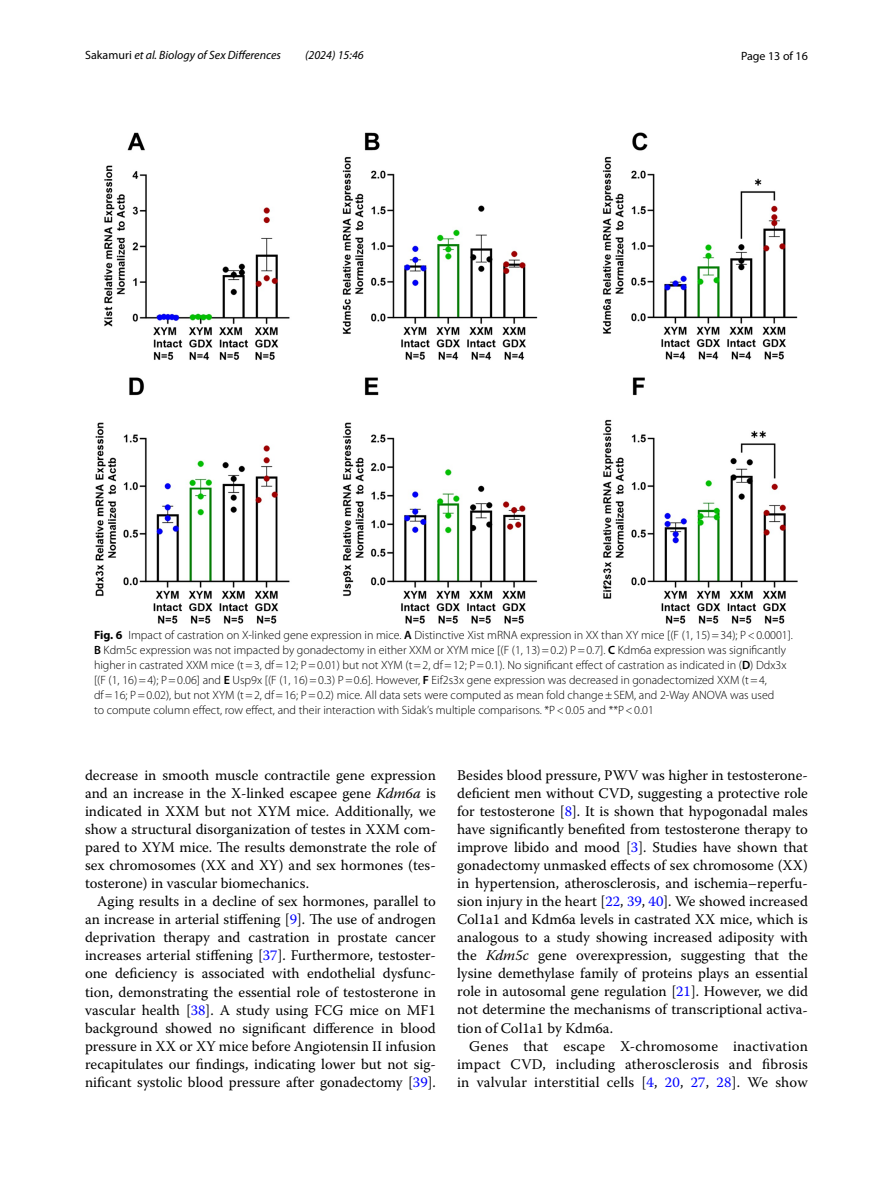
<style>
.page{position:relative;width:893px;height:1187px;background:#fff}
.page>*{position:absolute;margin:0;border:0;box-sizing:border-box;transform-origin:0 0}
.t1{font:14.7px/18px "Warnock Pro";color:#000;text-align:justify}
.t2{font:300 12px/15px "Myriad Pro";color:#000}
.t3{font:italic 12px "Myriad Pro";color:#000}
.t4{font:12px "Myriad Pro";color:#000}
.s1{font-style:normal}
.s2{font-weight:700}
.s3{font-weight:600}
.s4{font-style:italic}
.s5{color:#00f}
</style>
<div class="page">
<img style="left:96px;top:133px;width:701px;height:490px">
<p class="t3" style="left:85px;top:48px;width:197px"><span class="s1">Sakamuri</span> et al. Biology of Sex Differences</p>
<p class="t3" style="left:305px;top:48px;width:60px">(2024) 15:46</p>
<p class="t4" style="left:741px;top:48px;width:68px">Page 13 of 16</p>
<p class="t2" style="left:94px;top:627px;width:700px"><span class="s2">Fig. 6</span> Impact of castration on X-linked gene expression in mice. <span class="s3">A</span> Distinctive Xist mRNA expression in XX than XY mice [(F (1, 15)=34); P&lt;0.0001].<br><span class="s3">B</span> Kdm5c expression was not impacted by gonadectomy in either XXM or XYM mice [(F (1, 13)=0.2) P=0.7]. <span class="s3">C</span> Kdm6a expression was significantly higher in castrated XXM mice (t=3, df=12; P=0.01) but not XYM (t=2, df=12; P=0.1). No significant effect of castration as indicated in (<span class="s3">D</span>) Ddx3x [(F (1, 16)=4); P=0.06] and <span class="s3">E</span> Usp9x [(F (1, 16)=0.3) P=0.6]. However, <span class="s3">F</span> Eif2s3x gene expression was decreased in gonadectomized XXM (t=4, df=16; P=0.02), but not XYM (t=2, df=16; P=0.2) mice. All data sets were computed as mean fold change±SEM, and 2-Way ANOVA was used<br>to compute column effect, row effect, and their interaction with Sidak’s multiple comparisons. *P&lt;0.05 and **P&lt;0.01</p>
<p class="t1" style="left:85px;top:766px;width:352px">decrease in smooth muscle contractile gene expression and an increase in the X-linked escapee gene <span class="s4">Kdm6a</span> is indicated in XXM but not XYM mice. Additionally, we show a structural disorganization of testes in XXM com&shy;pared to XYM mice. The results demonstrate the role of sex chromosomes (XX and XY) and sex hormones (tes&shy;tosterone) in vascular biomechanics.</p>
<p class="t1" style="left:85px;top:892px;width:352px;text-indent:12px">Aging results in a decline of sex hormones, parallel to an increase in arterial stiffening [<span class="s5">9</span>]. The use of androgen deprivation therapy and castration in prostate cancer increases arterial stiffening [<span class="s5">37</span>]. Furthermore, testoster&shy;one deficiency is associated with endothelial dysfunc&shy;tion, demonstrating the essential role of testosterone in vascular health [<span class="s5">38</span>]. A study using FCG mice on MF1 background showed no significant difference in blood pressure in XX or XY mice before Angiotensin II infusion recapitulates our findings, indicating lower but not sig&shy;nificant systolic blood pressure after gonadectomy [<span class="s5">39</span>].</p>
<p class="t1" style="left:457px;top:766px;width:352px">Besides blood pressure, PWV was higher in testosterone&shy;deficient men without CVD, suggesting a protective role for testosterone [<span class="s5">8</span>]. It is shown that hypogonadal males have significantly benefited from testosterone therapy to improve libido and mood [<span class="s5">3</span>]. Studies have shown that gonadectomy unmasked effects of sex chromosome (XX) in hypertension, atherosclerosis, and ischemia–reperfu&shy;sion injury in the heart [<span class="s5">22</span>, <span class="s5">39</span>, <span class="s5">40</span>]. We showed increased Col1a1 and Kdm6a levels in castrated XX mice, which is analogous to a study showing increased adiposity with the <span class="s4">Kdm5c</span> gene overexpression, suggesting that the lysine demethylase family of proteins plays an essential role in autosomal gene regulation [<span class="s5">21</span>]. However, we did not determine the mechanisms of transcriptional activa&shy;tion of Col1a1 by Kdm6a.</p>
<p class="t1" style="left:457px;top:1036px;width:352px;text-indent:12px">Genes that escape X-chromosome inactivation impact CVD, including atherosclerosis and fibrosis in valvular interstitial cells [<span class="s5">4</span>, <span class="s5">20</span>, <span class="s5">27</span>, <span class="s5">28</span>]. We show</p>
</div>
